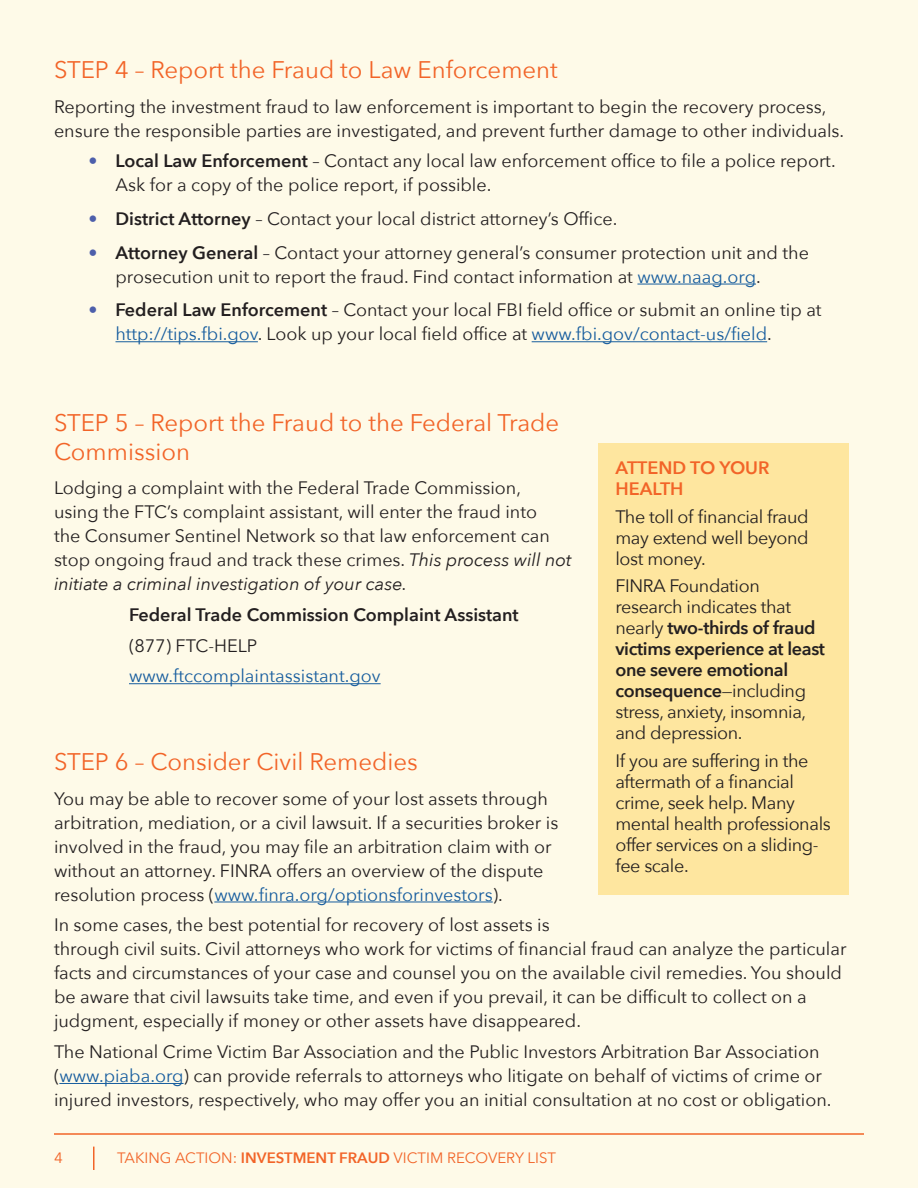
<style>
.page{position:relative;width:918px;height:1188px;background:#fefae8}
.page>*{position:absolute;margin:0;border:0;box-sizing:border-box;transform-origin:0 0}
.t1{font:24px/28.5px "Avenir Next";color:#f26428}
.body_text{font:18px/24px "Avenir Next";color:#231f20}
.bullet_text{font:18px/24px "Avenir Next";color:#231f20}
.body_text-2{font:18px/21px "Avenir Next";letter-spacing:-.02em;color:#231f20}
.indented_text{font:600 18px "Avenir Next";color:#231f20}
.indented_text-2{font:18px "Avenir Next";color:#175d9e}
.body_text-3{font:600 18px/21px "Avenir Next";color:#f26428}
.indented_text-3{font:18px "Avenir Next";color:#231f20}
.t2{font:15px "Avenir Next";color:#f26428}
.s1{font-weight:600;color:#4d5fab}
.s2{font-weight:600}
.s3{color:#175d9e}
.s4{font-style:italic}
</style>
<div class="page">
<hr style="left:54px;top:1133px;width:810px;height:2px;background:#f26428">
<svg style="left:93px;top:1147px;width:1px;height:23px"></svg>
<hr style="left:637px;top:284px;width:119px;height:1px;background:#175d9e">
<hr style="left:116px;top:341px;width:142px;height:1px;background:#175d9e">
<hr style="left:532px;top:341px;width:235px;height:1px;background:#175d9e">
<hr style="left:129px;top:683px;width:252px;height:1px;background:#175d9e">
<hr style="left:214px;top:902px;width:279px;height:1px;background:#175d9e">
<hr style="left:59px;top:1083px;width:125px;height:1px;background:#175d9e">
<div style="left:598px;top:443px;width:250px;height:451px;background:#fee69f"></div>
<h1 class="t1" style="left:54px;top:54px;width:505px">STEP 4 – Report the Fraud to Law Enforcement</h1>
<p class="body_text" style="left:54px;top:93px;width:792px">Reporting the investment fraud to law enforcement is important to begin the recovery process, ensure the responsible parties are investigated, and prevent further damage to other individuals.</p>
<p class="bullet_text" style="left:116px;top:148px;width:722px;text-indent:-27px"><span class="s1">•</span> <span class="s2">Local Law Enforcement</span> – Contact any local law enforcement office to file a police report.<br>Ask for a copy of the police report, if possible.</p>
<p class="bullet_text" style="left:88px;top:206px;width:530px"><span class="s1">•</span> <span class="s2">District Attorney</span> – Contact your local district attorney’s Office.</p>
<p class="bullet_text" style="left:116px;top:240px;width:695px;text-indent:-27px"><span class="s1">•</span> <span class="s2">Attorney General</span> – Contact your attorney general’s consumer protection unit and the prosecution unit to report the fraud. Find contact information at <span class="s3">www.naag.org</span>.</p>
<p class="bullet_text" style="left:116px;top:297px;width:708px;text-indent:-27px"><span class="s1">•</span> <span class="s2">Federal Law Enforcement</span> – Contact your local FBI field office or submit an online tip at <span class="s3">http://tips.fbi.gov</span>. Look up your local field office at <span class="s3">www.fbi.gov/contact-us/field</span>.</p>
<h1 class="t1" style="left:54px;top:408px;width:507px">STEP 5 – Report the Fraud to the Federal Trade<br>Commission</h1>
<p class="body_text" style="left:54px;top:475px;width:519px">Lodging a complaint with the Federal Trade Commission,<br>using the FTC’s complaint assistant, will enter the fraud into<br>the Consumer Sentinel Network so that law enforcement can stop ongoing fraud and track these crimes. <span class="s4">This process will not initiate a criminal investigation of your case.</span></p>
<p class="indented_text" style="left:129px;top:599px;width:391px">Federal Trade Commission Complaint Assistant</p>
<p class="indented_text-3" style="left:129px;top:630px;width:130px">(877) FTC-HELP</p>
<p class="indented_text-2" style="left:129px;top:661px;width:253px">www.ftccomplaintassistant.gov</p>
<p class="body_text-3" style="left:615px;top:457px;width:156px">ATTEND TO YOUR<br>HEALTH</p>
<p class="body_text" style="left:615px;top:505px;width:195px;line-height:21px;text-align:justify">The toll of financial fraud may extend well beyond lost money.</p>
<p class="body_text-2" style="left:615px;top:575px;width:211px">FINRA Foundation research indicates that nearly <span class="s2">two-thirds of fraud victims experience at least one severe emotional consequence</span>—including stress, anxiety, insomnia, and depression.</p>
<p class="body_text-2" style="left:615px;top:750px;width:217px">If you are suffering in the aftermath of a financial crime, seek help. Many mental health professionals offer services on a sliding&shy;fee scale.</p>
<h1 class="t1" style="left:54px;top:747px;width:365px">STEP 6 – Consider Civil Remedies</h1>
<p class="body_text" style="left:54px;top:786px;width:506px">You may be able to recover some of your lost assets through arbitration, mediation, or a civil lawsuit. If a securities broker is involved in the fraud, you may file an arbitration claim with or without an attorney. FINRA offers an overview of the dispute resolution process (<span class="s3">www.finra.org/optionsforinvestors</span>).</p>
<p class="body_text" style="left:54px;top:912px;width:794px">In some cases, the best potential for recovery of lost assets is<br>through civil suits. Civil attorneys who work for victims of financial fraud can analyze the particular facts and circumstances of your case and counsel you on the available civil remedies. You should be aware that civil lawsuits take time, and even if you prevail, it can be difficult to collect on a judgment, especially if money or other assets have disappeared.</p>
<p class="body_text" style="left:54px;top:1039px;width:779px">The National Crime Victim Bar Association and the Public Investors Arbitration Bar Association (<span class="s3">www.piaba.org</span>) can provide referrals to attorneys who litigate on behalf of victims of crime or injured investors, respectively, who may offer you an initial consultation at no cost or obligation.</p>
<p class="t2" style="left:54px;top:1145px;width:10px">4</p>
<p class="t2" style="left:117px;top:1145px;width:440px">TAKING ACTION: <span class="s2">INVESTMENT FRAUD</span> VICTIM RECOVERY LIST</p>
</div>
